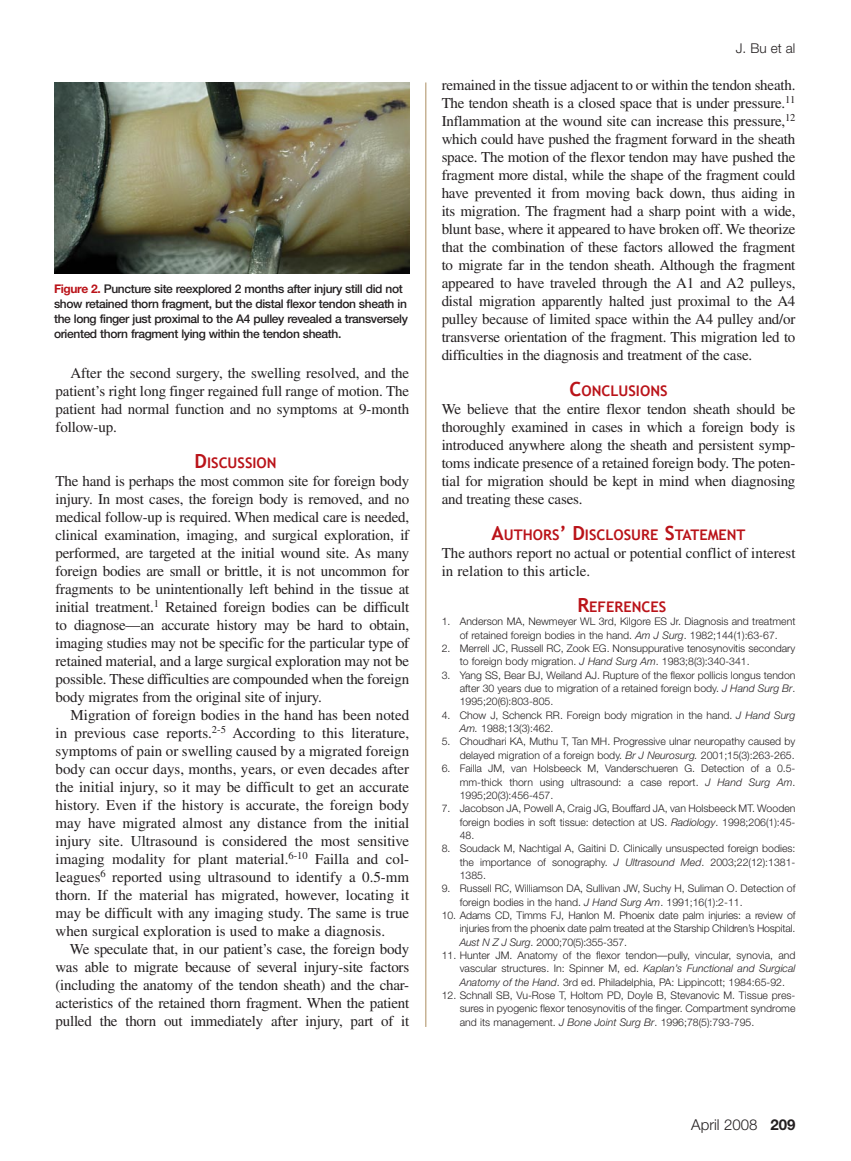
<style>
.page{position:relative;width:851px;height:1161px;background:#fff}
.page>*{position:absolute;margin:0;border:0;box-sizing:border-box;transform-origin:0 0}
.t1{font:15px/18px "Times";letter-spacing:-.015em;color:#231f20;text-align:justify}
.t2{font:300 15px "Helvetica Neue";color:#231f20}
.t3{font:700 14.7px "Trebuchet MS";color:#ba1319}
.t4{font:300 13.5px "Helvetica Neue";color:#231f20}
.t5{font:500 12px/15px "Helvetica Neue";letter-spacing:-.03em;color:#231f20}
.t6{font:300 10.5px/13.4px "Helvetica Neue";color:#231f20;text-align:justify}
.s1{font-weight:700;color:#ba1319}
.s2{font-size:19.5px}
.s3{font-style:italic}
.s4{font-weight:700}
</style>
<div class="page">
<hr style="left:425px;top:82px;width:1px;height:945px;background:#ab8d60">
<img style="left:54px;top:82px;width:355px;height:192px">
<p class="t5" style="left:54px;top:281px;width:355px"><span class="s1">Figure 2.</span> Puncture site reexplored 2 months after injury still did not show retained thorn fragment, but the distal flexor tendon sheath in the long finger just proximal to the A4 pulley revealed a transversely oriented thorn fragment lying within the tendon sheath.</p>
<p class="t1" style="left:56px;top:364px;width:355px;text-indent:15px">After the second surgery, the swelling resolved, and the patient’s right long finger regained full range of motion. The patient had normal function and no symptoms at 9-month follow-up.</p>
<p class="t3" style="left:194px;top:454px;width:83px"><span class="s2">D</span>ISCUSSION</p>
<p class="t1" style="left:56px;top:472px;width:355px">The hand is perhaps the most common site for foreign body injury. In most cases, the foreign body is removed, and no medical follow-up is required. When medical care is needed, clinical examination, imaging, and surgical exploration, if performed, are targeted at the initial wound site. As many foreign bodies are small or brittle, it is not uncommon for fragments to be unintentionally left behind in the tissue at initial treatment.<sup>1</sup> Retained foreign bodies can be difficult to diagnose—an accurate history may be hard to obtain, imaging studies may not be specific for the particular type of retained material, and a large surgical exploration may not be possible. These difficulties are compounded when the foreign body migrates from the original site of injury.</p>
<p class="t1" style="left:56px;top:706px;width:355px;text-indent:15px">Migration of foreign bodies in the hand has been noted in previous case reports.<sup>2-5</sup> According to this literature, symptoms of pain or swelling caused by a migrated foreign body can occur days, months, years, or even decades after the initial injury, so it may be difficult to get an accurate history. Even if the history is accurate, the foreign body may have migrated almost any distance from the initial injury site. Ultrasound is considered the most sensitive imaging modality for plant material.<sup>6-10</sup> Failla and col&shy;leagues<sup>6</sup> reported using ultrasound to identify a 0.5-mm thorn. If the material has migrated, however, locating it may be difficult with any imaging study. The same is true when surgical exploration is used to make a diagnosis.</p>
<p class="t1" style="left:56px;top:940px;width:355px;text-indent:14px">We speculate that, in our patient’s case, the foreign body was able to migrate because of several injury-site factors (including the anatomy of the tendon sheath) and the char&shy;acteristics of the retained thorn fragment. When the patient pulled the thorn out immediately after injury, part of it</p>
<p class="t4" style="left:735px;top:40px;width:61px">J. Bu et al</p>
<p class="t1" style="left:441px;top:76px;width:355px">remained in the tissue adjacent to or within the tendon sheath.<br>The tendon sheath is a closed space that is under pressure.<sup>11<br></sup>Inflammation at the wound site can increase this pressure,<sup>12 </sup>which could have pushed the fragment forward in the sheath space. The motion of the flexor tendon may have pushed the fragment more distal, while the shape of the fragment could have prevented it from moving back down, thus aiding in its migration. The fragment had a sharp point with a wide, blunt base, where it appeared to have broken off. We theorize that the combination of these factors allowed the fragment to migrate far in the tendon sheath. Although the fragment appeared to have traveled through the A1 and A2 pulleys, distal migration apparently halted just proximal to the A4 pulley because of limited space within the A4 pulley and/or transverse orientation of the fragment. This migration led to difficulties in the diagnosis and treatment of the case.</p>
<p class="t3" style="left:569px;top:382px;width:99px"><span class="s2">C</span>ONCLUSIONS</p>
<p class="t1" style="left:441px;top:400px;width:355px">We believe that the entire flexor tendon sheath should be thoroughly examined in cases in which a foreign body is introduced anywhere along the sheath and persistent symp&shy;toms indicate presence of a retained foreign body. The poten&shy;tial for migration should be kept in mind when diagnosing and treating these cases.</p>
<p class="t3" style="left:491px;top:526px;width:255px"><span class="s2">A</span>UTHORS<span class="s2">’ D</span>ISCLOSURE <span class="s2">S</span>TATEMENT</p>
<p class="t1" style="left:441px;top:544px;width:355px">The authors report no actual or potential conflict of interest in relation to this article.</p>
<p class="t3" style="left:577px;top:598px;width:90px"><span class="s2">R</span>EFERENCES</p>
<p class="t6" style="left:441px;top:615px;width:355px;text-align:center">1. Anderson MA, Newmeyer WL 3rd, Kilgore ES Jr. Diagnosis and treatment of retained foreign bodies in the hand. <span class="s3">Am J Surg</span>. 1982;144(1):63-67.</p>
<p class="t6" style="left:459px;top:641px;width:337px;text-indent:-18px">2. Merrell JC, Russell RC, Zook EG. Nonsuppurative tenosynovitis secondary to foreign body migration. <span class="s3">J Hand Surg Am</span>. 1983;8(3):340-341.</p>
<p class="t6" style="left:459px;top:668px;width:337px;text-indent:-18px">3. Yang SS, Bear BJ, Weiland AJ. Rupture of the flexor pollicis longus tendon after 30 years due to migration of a retained foreign body. <span class="s3">J Hand Surg Br</span>.<br>1995;20(6):803-805.</p>
<p class="t6" style="left:459px;top:708px;width:337px;text-indent:-18px">4. Chow J, Schenck RR. Foreign body migration in the hand. <span class="s3">J Hand Surg<br>Am.</span> 1988;13(3):462.</p>
<p class="t6" style="left:441px;top:735px;width:355px;text-align:right">5. Choudhari KA, Muthu T, Tan MH. Progressive ulnar neuropathy caused by delayed migration of a foreign body. <span class="s3">Br J Neurosurg.</span> 2001;15(3):263-265.</p>
<p class="t6" style="left:459px;top:762px;width:337px;text-indent:-18px">6. Failla JM, van Holsbeeck M, Vanderschueren G. Detection of a 0.5- mm-thick thorn using ultrasound: a case report. <span class="s3">J Hand Surg Am</span>.<br>1995;20(3):456-457.</p>
<p class="t6" style="left:459px;top:802px;width:337px;text-indent:-18px">7. Jacobson JA, Powell A, Craig JG, Bouffard JA, van Holsbeeck MT. Wooden foreign bodies in soft tissue: detection at US. <span class="s3">Radiology</span>. 1998;206(1):45- 48.</p>
<p class="t6" style="left:459px;top:842px;width:337px;text-indent:-18px">8. Soudack M, Nachtigal A, Gaitini D. Clinically unsuspected foreign bodies: the importance of sonography. <span class="s3">J Ultrasound Med</span>. 2003;22(12):1381- 1385.</p>
<p class="t6" style="left:459px;top:882px;width:337px;text-indent:-18px">9. Russell RC, Williamson DA, Sullivan JW, Suchy H, Suliman O. Detection of foreign bodies in the hand. <span class="s3">J Hand Surg Am</span>. 1991;16(1):2-11.</p>
<p class="t6" style="left:459px;top:908px;width:337px;text-indent:-18px">10. Adams CD, Timms FJ, Hanlon M. Phoenix date palm injuries: a review of injuries from the phoenix date palm treated at the Starship Children’s Hospital.<br><span class="s3">Aust N Z J Surg</span>. 2000;70(5):355-357.</p>
<p class="t6" style="left:459px;top:948px;width:337px;text-indent:-18px">11. Hunter JM. Anatomy of the flexor tendon—pully, vincular, synovia, and vascular structures. In: Spinner M, ed. <span class="s3">Kaplan’s Functional and Surgical Anatomy of the Hand</span>. 3rd ed. Philadelphia, PA: Lippincott; 1984:65-92.</p>
<p class="t6" style="left:459px;top:989px;width:337px;text-indent:-18px">12. Schnall SB, Vu-Rose T, Holtom PD, Doyle B, Stevanovic M. Tissue pres&shy;sures in pyogenic flexor tenosynovitis of the finger. Compartment syndrome and its management. <span class="s3">J Bone Joint Surg Br</span>. 1996;78(5):793-795.</p>
<p class="t2" style="left:691px;top:1116px;width:106px">April 2008 <span class="s4">209</span></p>
</div>
